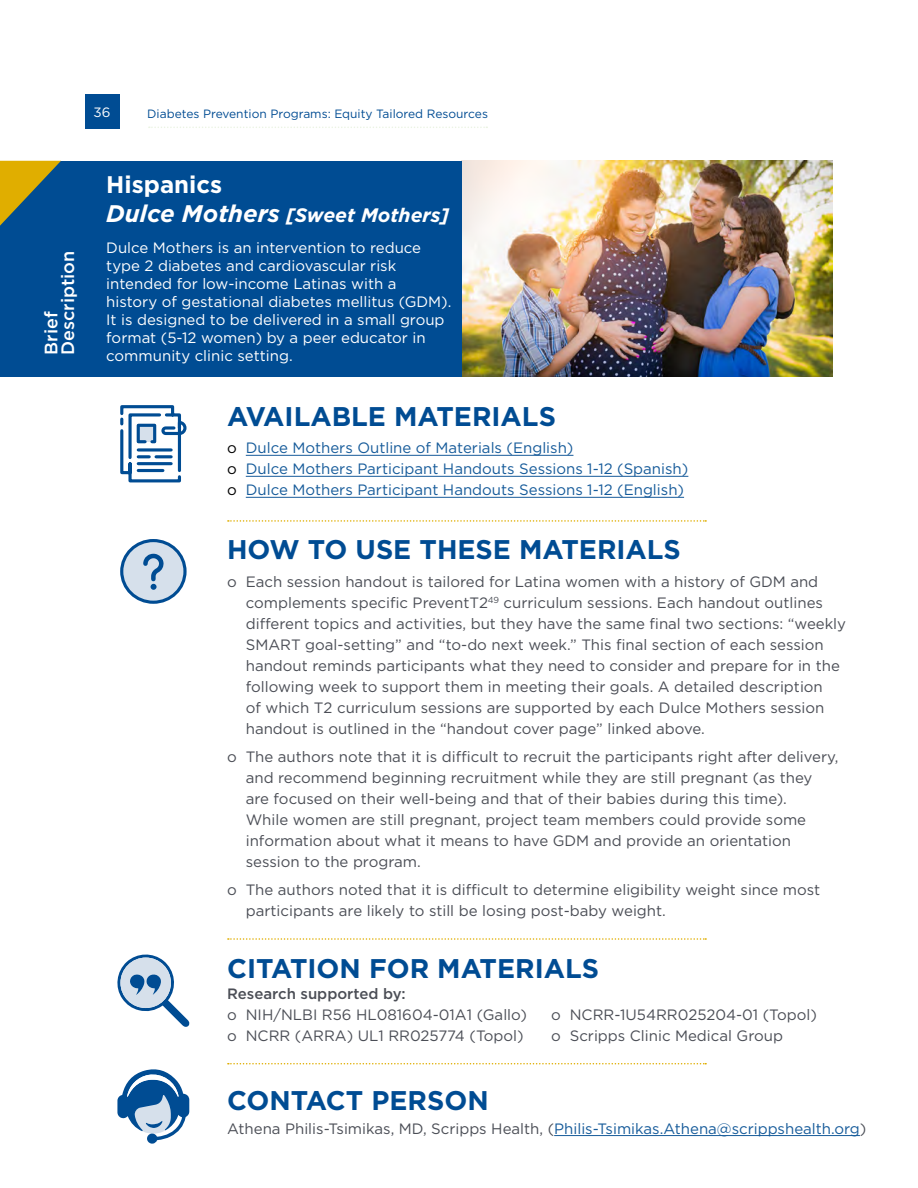
<style>
.page{position:relative;width:918px;height:1188px;background:#fff}
.page>*{position:absolute;margin:0;border:0;box-sizing:border-box;transform-origin:0 0}
.t1{font:700 27px "Gotham";color:#004c93}
.t2{font:700 24px "Gotham";color:#fff}
.t3{font:italic 700 19.5px "Gotham";color:#fff}
.t4{font:500 18px/16.5px "Gotham";color:#fff}
.t5{font:15px/21px "Gotham";color:#4b4e56}
.t6{font:15px/18px "Gotham";color:#fff}
.t7{font:15px/21px "Gotham";color:#165b9a}
.t8{font:500 15px "Gotham";color:#4b4e56}
.t9{font:13.5px "Gotham";color:#fff}
.t10{font:12px "Gotham";color:#004c93}
.s1{font-size:24px}
.s2{color:#000}
.s3{color:#165b9a}
</style>
<div class="page">
<div style="left:85px;top:95px;width:34px;height:34px;background:#004c93"></div>
<svg style="left:228px;top:520px;width:478px;height:2px"></svg>
<svg style="left:228px;top:938px;width:478px;height:2px"></svg>
<svg style="left:228px;top:1063px;width:478px;height:1px"></svg>
<hr style="left:246px;top:455px;width:327px;height:1px;background:#165b9a">
<hr style="left:246px;top:476px;width:442px;height:1px;background:#165b9a">
<hr style="left:246px;top:497px;width:438px;height:1px;background:#165b9a">
<svg style="left:120px;top:405px;width:67px;height:78px"></svg>
<div style="left:122px;top:541px;width:62px;height:61px;background:#d6e0eb;border-radius:50%"></div>
<div style="left:120px;top:539px;width:67px;height:65px;border:3px solid #004c93;border-radius:50%"></div>
<svg style="left:143px;top:553px;width:21px;height:37px"></svg>
<svg style="left:117px;top:954px;width:73px;height:73px"></svg>
<hr style="left:554px;top:1135px;width:306px;height:1px;background:#165b9a">
<svg style="left:117px;top:1069px;width:72px;height:75px"></svg>
<img style="left:461px;top:161px;width:372px;height:216px">
<div style="left:0;top:161px;width:461px;height:216px;background:#004c93"></div>
<svg style="left:0;top:161px;width:61px;height:65px"></svg>
<svg style="left:149px;top:127px;width:338px;height:1px"></svg>
<p class="t9" style="left:94px;top:104px;width:19px">36</p>
<p class="t10" style="left:147px;top:106px;width:342px">Diabetes Prevention Programs: Equity Tailored Resources</p>
<p class="t4" style="left:43px;top:355px;width:106px;rotate:-90deg">Brief<br>Description</p>
<h2 class="t2" style="left:106px;top:169px;width:117px">Hispanics</h2>
<h3 class="t3" style="left:106px;top:204px;width:345px"><span class="s1">Dulce Mothers</span> [Sweet Mothers]</h3>
<p class="t6" style="left:106px;top:239px;width:347px">Dulce Mothers is an intervention to reduce type 2 diabetes and cardiovascular risk intended for low-income Latinas with a<br>history of gestational diabetes mellitus (GDM).<br>It is designed to be delivered in a small group format (5-12 women) by a peer educator in community clinic setting.</p>
<h1 class="t1" style="left:227px;top:398px;width:330px">AVAILABLE MATERIALS</h1>
<p class="t7" style="left:227px;top:437px;width:463px"><span class="s2">o</span> Dulce Mothers Outline of Materials (English)<br><span class="s2">o</span> Dulce Mothers Participant Handouts Sessions 1-12 (Spanish) <span class="s2">o</span> Dulce Mothers Participant Handouts Sessions 1-12 (English)</p>
<h1 class="t1" style="left:227px;top:532px;width:455px">HOW TO USE THESE MATERIALS</h1>
<p class="t5" style="left:246px;top:571px;width:602px;text-indent:-19px">o Each session handout is tailored for Latina women with a history of GDM and complements specific PreventT2<sup>49</sup> curriculum sessions. Each handout outlines different topics and activities, but they have the same final two sections: “weekly SMART goal-setting” and “to-do next week.” This final section of each session handout reminds participants what they need to consider and prepare for in the following week to support them in meeting their goals. A detailed description<br>of which T2 curriculum sessions are supported by each Dulce Mothers session handout is outlined in the “handout cover page” linked above.</p>
<p class="t5" style="left:246px;top:746px;width:594px;text-indent:-19px">o The authors note that it is difficult to recruit the participants right after delivery, and recommend beginning recruitment while they are still pregnant (as they are focused on their well-being and that of their babies during this time).<br>While women are still pregnant, project team members could provide some information about what it means to have GDM and provide an orientation session to the program.</p>
<p class="t5" style="left:246px;top:878px;width:576px;text-indent:-19px">o The authors noted that it is difficult to determine eligibility weight since most participants are likely to still be losing post-baby weight.</p>
<h1 class="t1" style="left:227px;top:950px;width:374px">CITATION FOR MATERIALS</h1>
<p class="t8" style="left:227px;top:983px;width:180px">Research supported by:</p>
<p class="t5" style="left:227px;top:1003px;width:301px">o NIH/NLBI R56 HL081604-01A1 (Gallo)</p>
<p class="t5" style="left:551px;top:1003px;width:267px">o NCRR-1U54RR025204-01 (Topol)</p>
<p class="t5" style="left:227px;top:1024px;width:298px">o NCRR (ARRA) UL1 RR025774 (Topol)</p>
<p class="t5" style="left:551px;top:1024px;width:233px">o Scripps Clinic Medical Group</p>
<h1 class="t1" style="left:227px;top:1082px;width:263px">CONTACT PERSON</h1>
<p class="t5" style="left:227px;top:1117px;width:641px">Athena Philis-Tsimikas, MD, Scripps Health, (<span class="s3">Philis-Tsimikas.Athena@scrippshealth.org</span>)</p>
</div>
